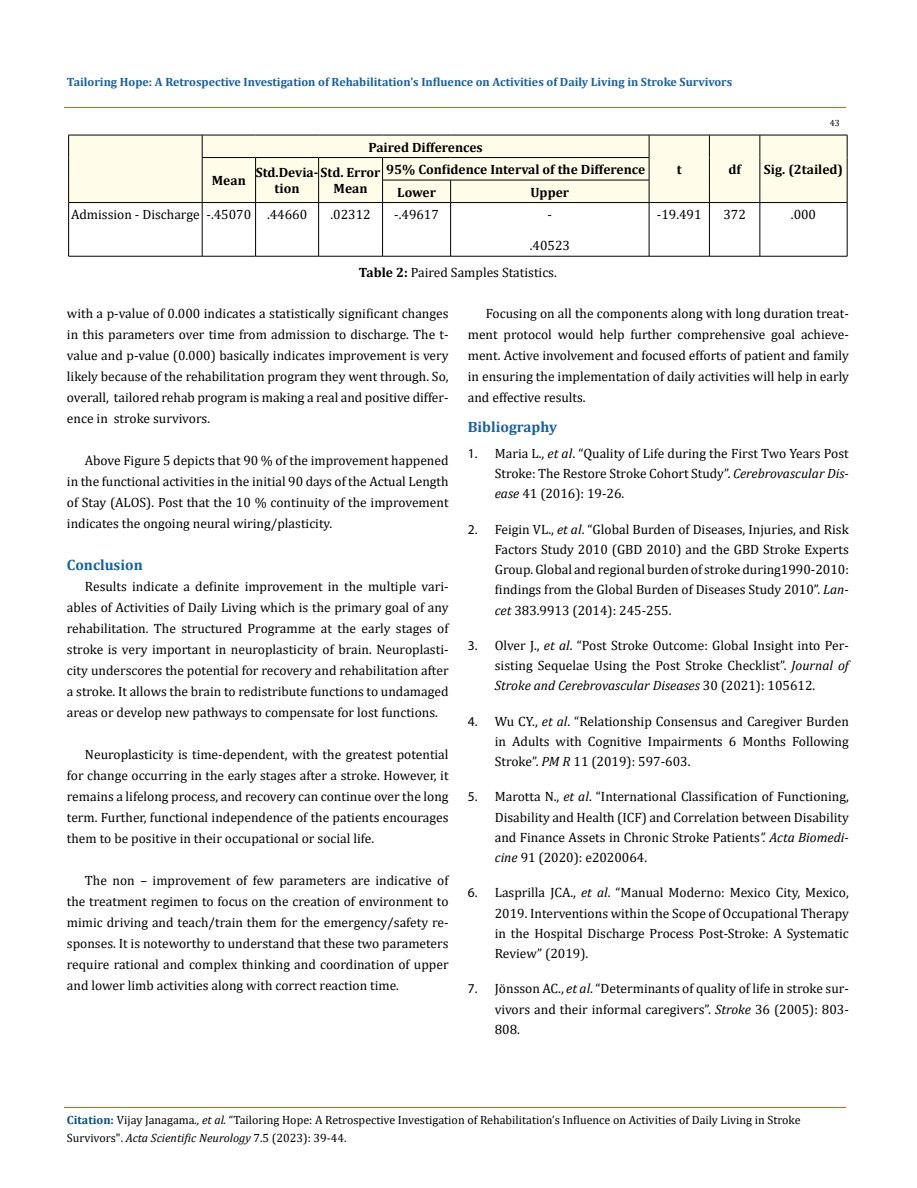
<style>
.page{position:relative;width:917px;height:1188px;background:#fff}
.page>*{position:absolute;margin:0;border:0;box-sizing:border-box;transform-origin:0 0}
.t1{font:700 15px "Cambria";color:#1560a6}
.t2{font:13.5px/21px "Cambria";color:#000;text-align:justify}
.t3{font:700 13.5px/16.2px "Cambria";color:#000}
.t4{font:12px/18px "Cambria";color:#000}
.t5{font:700 12px "Cambria";color:#1560a6}
.t6{font:9px "Cambria";color:#000}
.s1{font-weight:700}
.s2{font-family:"Myriad Pro"}
.s3{font-style:italic}
.s4{font-weight:700;color:#035089}
</style>
<div class="page">
<div style="left:69px;top:136px;width:777px;height:66px;background:#fffde9"></div>
<hr style="left:68px;top:135px;width:134px;height:1px;background:#000">
<hr style="left:202px;top:135px;width:53px;height:1px;background:#000">
<hr style="left:255px;top:135px;width:63px;height:1px;background:#000">
<hr style="left:318px;top:135px;width:64px;height:1px;background:#000">
<hr style="left:382px;top:135px;width:68px;height:1px;background:#000">
<hr style="left:450px;top:135px;width:199px;height:1px;background:#000">
<hr style="left:649px;top:135px;width:60px;height:1px;background:#000">
<hr style="left:709px;top:135px;width:50px;height:1px;background:#000">
<hr style="left:759px;top:135px;width:88px;height:1px;background:#000">
<hr style="left:202px;top:157px;width:53px;height:1px;background:#000">
<hr style="left:255px;top:157px;width:63px;height:1px;background:#000">
<hr style="left:318px;top:157px;width:64px;height:1px;background:#000">
<hr style="left:382px;top:157px;width:68px;height:1px;background:#000">
<hr style="left:450px;top:157px;width:199px;height:1px;background:#000">
<svg style="left:68px;top:135px;width:1px;height:67px"></svg>
<svg style="left:202px;top:135px;width:1px;height:67px"></svg>
<svg style="left:255px;top:158px;width:1px;height:44px"></svg>
<svg style="left:318px;top:158px;width:1px;height:44px"></svg>
<hr style="left:382px;top:180px;width:68px;height:1px;background:#000">
<svg style="left:382px;top:158px;width:1px;height:44px"></svg>
<hr style="left:450px;top:180px;width:199px;height:1px;background:#000">
<svg style="left:450px;top:180px;width:1px;height:22px"></svg>
<svg style="left:648px;top:135px;width:1px;height:67px"></svg>
<svg style="left:709px;top:135px;width:1px;height:67px"></svg>
<svg style="left:759px;top:135px;width:1px;height:67px"></svg>
<svg style="left:846px;top:135px;width:1px;height:67px"></svg>
<hr style="left:68px;top:202px;width:134px;height:1px;background:#000">
<hr style="left:68px;top:203px;width:1px;height:53px;background:#000">
<hr style="left:202px;top:202px;width:53px;height:1px;background:#000">
<hr style="left:202px;top:203px;width:1px;height:53px;background:#000">
<hr style="left:255px;top:202px;width:63px;height:1px;background:#000">
<hr style="left:255px;top:203px;width:1px;height:53px;background:#000">
<hr style="left:318px;top:202px;width:64px;height:1px;background:#000">
<hr style="left:318px;top:203px;width:1px;height:53px;background:#000">
<hr style="left:382px;top:202px;width:68px;height:1px;background:#000">
<hr style="left:382px;top:203px;width:1px;height:53px;background:#000">
<hr style="left:450px;top:202px;width:199px;height:1px;background:#000">
<hr style="left:450px;top:203px;width:1px;height:53px;background:#000">
<hr style="left:649px;top:202px;width:60px;height:1px;background:#000">
<hr style="left:648px;top:203px;width:1px;height:53px;background:#000">
<hr style="left:709px;top:202px;width:50px;height:1px;background:#000">
<hr style="left:709px;top:203px;width:1px;height:53px;background:#000">
<hr style="left:759px;top:202px;width:88px;height:1px;background:#000">
<hr style="left:759px;top:203px;width:1px;height:53px;background:#000">
<hr style="left:846px;top:203px;width:1px;height:53px;background:#000">
<hr style="left:68px;top:256px;width:134px;height:1px;background:#000">
<hr style="left:202px;top:256px;width:53px;height:1px;background:#000">
<hr style="left:255px;top:256px;width:63px;height:1px;background:#000">
<hr style="left:318px;top:256px;width:64px;height:1px;background:#000">
<hr style="left:382px;top:256px;width:68px;height:1px;background:#000">
<hr style="left:450px;top:256px;width:199px;height:1px;background:#000">
<hr style="left:649px;top:256px;width:60px;height:1px;background:#000">
<hr style="left:709px;top:256px;width:50px;height:1px;background:#000">
<hr style="left:759px;top:256px;width:88px;height:1px;background:#000">
<hr style="left:64px;top:108px;width:781px;height:1px;background:#e05d1a">
<hr style="left:64px;top:1107px;width:781px;height:1px;background:#e05d1a">
<p class="t5" style="left:67px;top:73px;width:666px">Tailoring Hope: A Retrospective Investigation of Rehabilitation’s Influence on Activities of Daily Living in Stroke Survivors</p>
<p class="t3" style="left:368px;top:138px;width:116px">Paired Differences</p>
<p class="t6" style="left:829px;top:118px;width:11px">43</p>
<p class="t3" style="left:397px;top:158px;width:249px;line-height:22.5px;text-indent:-11px">95% Confidence Interval of the Difference<br>Lower</p>
<p class="t3" style="left:212px;top:172px;width:35px">Mean</p>
<p class="t3" style="left:274px;top:164px;width:107px;text-indent:-19px">Std.Devia- Std. Error tion</p>
<p class="t3" style="left:333px;top:180px;width:35px">Mean</p>
<p class="t3" style="left:530px;top:183px;width:40px">Upper</p>
<p class="t2" style="left:71px;top:204px;width:237px">Admission - Discharge -.45070 .44660</p>
<p class="t2" style="left:330px;top:204px;width:42px">.02312</p>
<p class="t2" style="left:394px;top:204px;width:46px">-.49617</p>
<p class="t2" style="left:547px;top:204px;width:6px">-</p>
<p class="t2" style="left:529px;top:235px;width:42px">.40523</p>
<p class="t3" style="left:676px;top:161px;width:6px">t</p>
<p class="t3" style="left:728px;top:161px;width:14px">df</p>
<p class="t3" style="left:763px;top:161px;width:81px">Sig. (2tailed)</p>
<p class="t2" style="left:657px;top:204px;width:46px">-19.491</p>
<p class="t2" style="left:723px;top:204px;width:24px">372</p>
<p class="t2" style="left:790px;top:204px;width:27px">.000</p>
<p class="t2" style="left:359px;top:262px;width:199px"><span class="s1">Table 2:</span> Paired Samples Statistics.</p>
<p class="t2" style="left:67px;top:302px;width:383px">with a p-value of 0.000 indicates a statistically significant changes in this parameters over time from admission to discharge. The t&shy;value and p-value (0.000) basically indicates improvement is very likely because of the rehabilitation program they went through. So, overall, tailored rehab program is making a real and positive differ&shy;ence in stroke survivors.</p>
<p class="t2" style="left:67px;top:449px;width:383px;text-indent:18px">Above Figure 5 depicts that 90 % of the improvement happened in the functional activities in the initial 90 days of the Actual Length of Stay (ALOS). Post that the 10 % continuity of the improvement indicates the ongoing neural wiring/plasticity.</p>
<p class="t1" style="left:67px;top:554px;width:77px">Conclusion</p>
<p class="t2" style="left:67px;top:575px;width:383px;text-indent:18px">Results indicate a definite improvement in the multiple vari&shy;ables of Activities of Daily Living which is the primary goal of any rehabilitation. The structured Programme at the early stages of stroke is very important in neuroplasticity of brain. Neuroplasti&shy;city underscores the potential for recovery and rehabilitation after a stroke. It allows the brain to redistribute functions to undamaged areas or develop new pathways to compensate for lost functions.</p>
<p class="t2" style="left:67px;top:743px;width:383px;text-indent:18px">Neuroplasticity is time-dependent, with the greatest potential for change occurring in the early stages after a stroke. However, it remains a lifelong process, and recovery can continue over the long term. Further, functional independence of the patients encourages them to be positive in their occupational or social life.</p>
<p class="t2" style="left:67px;top:869px;width:383px;text-indent:18px">The non – improvement of few parameters are indicative of the treatment regimen to focus on the creation of environment to mimic driving and teach/train them for the emergency/safety re&shy;sponses. It is noteworthy to understand that these two parameters require rational and complex thinking and coordination of upper and lower limb activities along with correct reaction time.</p>
<p class="t2" style="left:468px;top:302px;width:382px;text-indent:18px">Focusing on all the components along with long duration treat&shy;ment protocol would help further comprehensive goal achieve&shy;ment. Active involvement and focused efforts of patient and family in ensuring the implementation of daily activities will help in early and effective results.</p>
<p class="t1" style="left:468px;top:416px;width:91px">Bibliography</p>
<p class="t2" style="left:495px;top:443px;width:355px;line-height:20.2px;text-indent:-27px"><span class="s2">1.</span> Maria L., <span class="s3">et al</span>. “Quality of Life during the First Two Years Post Stroke: The Restore Stroke Cohort Study”. <span class="s3">Cerebrovascular Dis&shy;ease</span> 41 (2016): 19-26.</p>
<p class="t2" style="left:495px;top:519px;width:355px;line-height:20.2px;text-indent:-27px"><span class="s2">2.</span> Feigin VL., <span class="s3">et al</span>. “Global Burden of Diseases, Injuries, and Risk Factors Study 2010 (GBD 2010) and the GBD Stroke Experts Group. Global and regional burden of stroke during1990-2010: findings from the Global Burden of Diseases Study 2010”. <span class="s3">Lan&shy;cet</span> 383.9913 (2014): 245-255.</p>
<p class="t2" style="left:495px;top:635px;width:355px;line-height:20.2px;text-indent:-27px"><span class="s2">3.</span> Olver J., <span class="s3">et al</span>. “Post Stroke Outcome: Global Insight into Per&shy;sisting Sequelae Using the Post Stroke Checklist”. <span class="s3">Journal of Stroke and Cerebrovascular Diseases</span> 30 (2021): 105612.</p>
<p class="t2" style="left:495px;top:711px;width:355px;line-height:20.2px;text-indent:-27px"><span class="s2">4.</span> Wu CY., <span class="s3">et al</span>. “Relationship Consensus and Caregiver Burden in Adults with Cognitive Impairments 6 Months Following Stroke”. <span class="s3">PM R</span> 11 (2019): 597-603.</p>
<p class="t2" style="left:495px;top:787px;width:355px;line-height:20.2px;text-indent:-27px"><span class="s2">5.</span> Marotta N., <span class="s3">et al</span>. “International Classification of Functioning, Disability and Health (ICF) and Correlation between Disability and Finance Assets in Chronic Stroke Patients<span class="s3">”. Acta Biomedi&shy;cine</span> 91 (2020): e2020064.</p>
<p class="t2" style="left:495px;top:883px;width:355px;line-height:20.2px;text-indent:-27px"><span class="s2">6.</span> Lasprilla JCA., <span class="s3">et al</span>. “Manual Moderno: Mexico City, Mexico, 2019. Interventions within the Scope of Occupational Therapy in the Hospital Discharge Process Post-Stroke: A Systematic Review” (2019).</p>
<p class="t2" style="left:495px;top:979px;width:355px;line-height:20.2px;text-indent:-27px"><span class="s2">7.</span> Jönsson AC., <span class="s3">et al</span>. “Determinants of quality of life in stroke sur&shy;vivors and their informal caregivers”. <span class="s3">Stroke</span> 36 (2005): 803- 808.</p>
<p class="t4" style="left:67px;top:1111px;width:735px"><span class="s4">Citation:</span> Vijay Janagama<span class="s3">., et al.</span> “Tailoring Hope: A Retrospective Investigation of Rehabilitation’s Influence on Activities of Daily Living in Stroke<br>Survivors". <span class="s3">Acta Scientific Neurology</span> 7.5 (2023): 39-44.</p>
</div>
